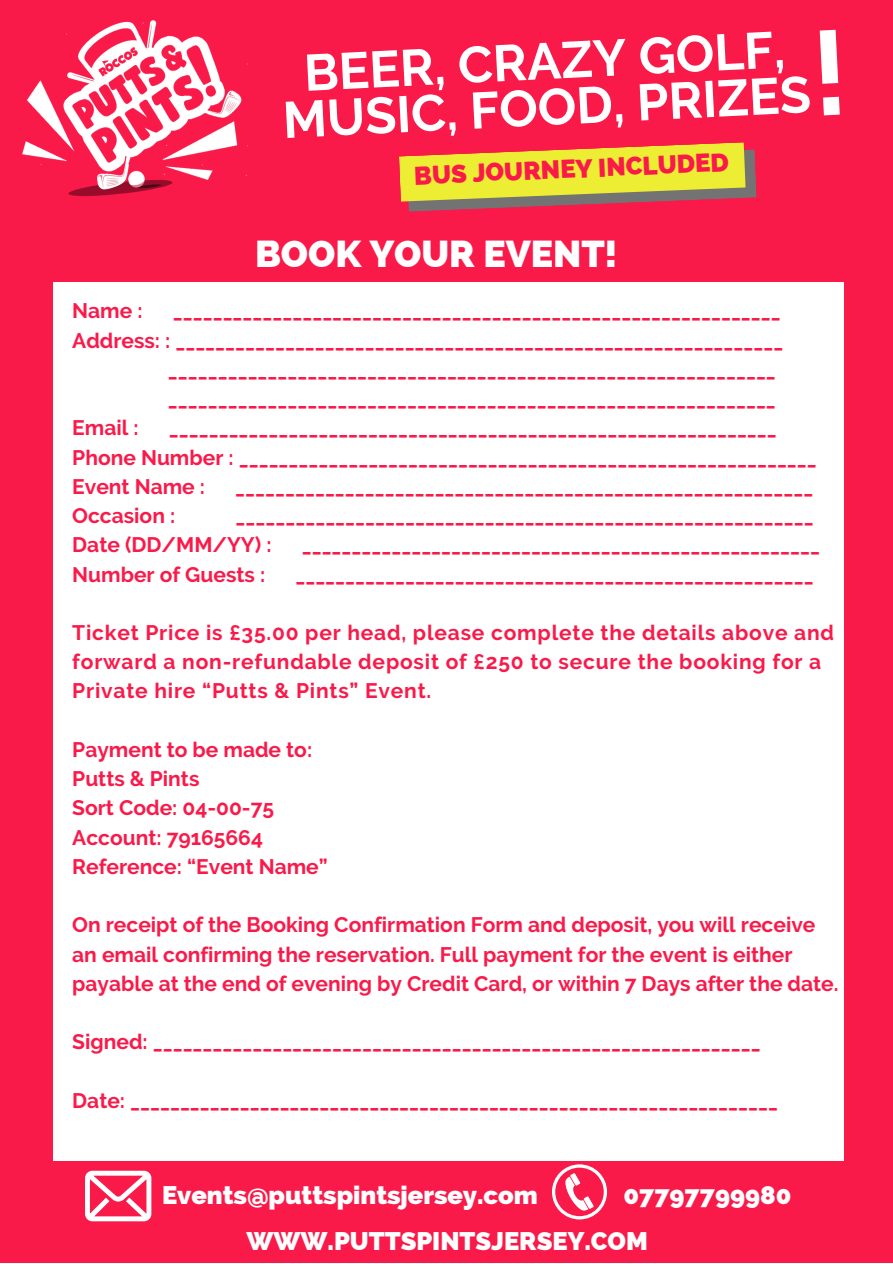
<style>
.page{position:relative;width:893px;height:1264px;background:#fff}
.page>*{position:absolute;margin:0;border:0;box-sizing:border-box;transform-origin:0 0}
.t1{font:700 51px/46px "Raleway";color:#fff;text-align:center}
.t2{font:800 37.5px "Raleway";color:#fff}
.t3{font:800 25.65px "Raleway";color:#fa1a4a}
.t4{font:800 25.5px "Raleway";color:#fff}
.t5{font:700 21px/29.2px "Raleway";color:#fa1a4a}
.t6{font:700 21px/29.2px "Raleway";letter-spacing:.04em;color:#fa1a4a}
</style>
<div class="page">
<div style="left:0;top:0;width:892px;height:1262px;background:#fa1a4a"></div>
<img style="left:22px;top:20px;width:226px;height:176px">
<svg style="left:399px;top:142px;width:357px;height:70px"></svg>
<div style="left:53px;top:282px;width:790px;height:878px;background:#fff"></div>
<svg style="left:85px;top:1170px;width:66px;height:51px"></svg>
<svg style="left:552px;top:1164px;width:55px;height:55px"></svg>
<h1 class="t1" style="left:279px;top:52px;width:530px;rotate:-3deg">BEER, CRAZY GOLF,<br>MUSIC, FOOD, PRIZES</h1>
<p class="t3" style="left:413px;top:162px;width:316px;rotate:-3deg">BUS JOURNEY INCLUDED</p>
<h2 class="t2" style="left:255px;top:232px;width:363px">BOOK YOUR EVENT!</h2>
<p class="t5" style="left:72px;top:296px;width:72px">Name :</p>
<p class="t5" style="left:173px;top:296px;width:609px">_____________________________________________________________</p>
<p class="t5" style="left:72px;top:325px;width:712px">Address: : _____________________________________________________________</p>
<p class="t5" style="left:168px;top:355px;width:609px">_____________________________________________________________</p>
<p class="t5" style="left:168px;top:384px;width:609px">_____________________________________________________________</p>
<p class="t5" style="left:72px;top:413px;width:68px">Email :</p>
<p class="t5" style="left:72px;top:413px;width:746px;text-indent:97px">_____________________________________________________________<br>Phone Number : __________________________________________________________<br>Event Name :</p>
<p class="t5" style="left:235px;top:472px;width:579px">__________________________________________________________</p>
<p class="t5" style="left:72px;top:501px;width:104px">Occasion :</p>
<p class="t5" style="left:72px;top:501px;width:743px;text-indent:163px">__________________________________________________________<br>Date (DD/MM/YY) :</p>
<p class="t5" style="left:302px;top:530px;width:519px">____________________________________________________</p>
<p class="t5" style="left:72px;top:559px;width:194px">Number of Guests :</p>
<p class="t5" style="left:295px;top:559px;width:519px">____________________________________________________</p>
<p class="t6" style="left:72px;top:618px;width:763px">Ticket Price is £35.00 per head, please complete the details above and forward a non-refundable deposit of £250 to secure the booking for a<br>Private hire “Putts &amp; Pints” Event.</p>
<p class="t5" style="left:72px;top:735px;width:257px">Payment to be made to:<br>Putts &amp; Pints<br>Sort Code: 04-00-75<br>Account: 79165664<br>Reference: “Event Name”</p>
<p class="t5" style="left:72px;top:910px;width:767px">On receipt of the Booking Confirmation Form and deposit, you will receive an email confirming the reservation. Full payment for the event is either payable at the end of evening by Credit Card, or within 7 Days after the date.</p>
<p class="t5" style="left:72px;top:1027px;width:690px">Signed: _____________________________________________________________</p>
<p class="t5" style="left:72px;top:1085px;width:707px">Date: _________________________________________________________________</p>
<p class="t4" style="left:162px;top:1179px;width:377px">Events@puttspintsjersey.com</p>
<p class="t4" style="left:623px;top:1179px;width:169px">07797799980</p>
<p class="t4" style="left:246px;top:1226px;width:403px">WWW.PUTTSPINTSJERSEY.COM</p>
</div>
